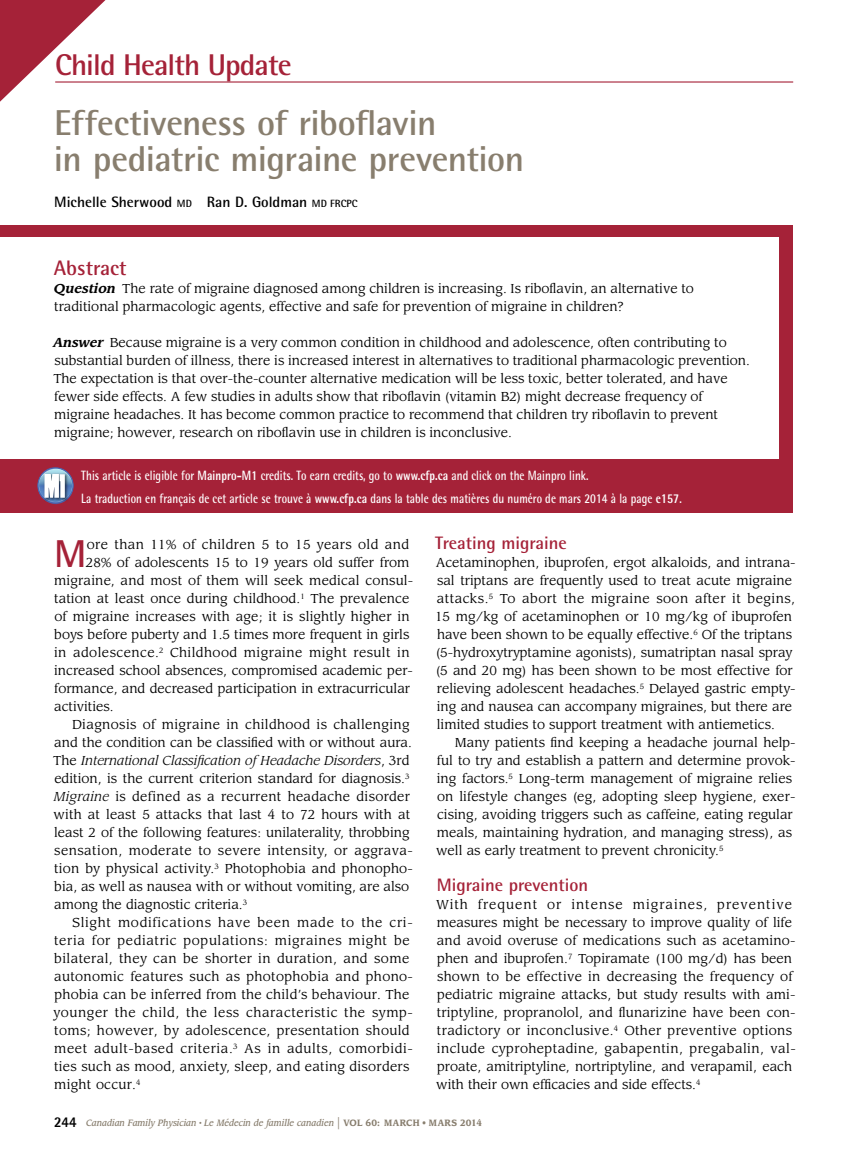
<style>
.page{position:relative;width:851px;height:1161px;background:#fff}
.page>*{position:absolute;margin:0;border:0;box-sizing:border-box;transform-origin:0 0}
.t1{font:700 38.85px "Rotis Semi Sans Std";color:#a52238}
.t2{font:700 36px/36px "Rotis Semi Sans Std";letter-spacing:-.015em;color:#887e6e}
.t3{font:700 30px "Rotis Semi Sans Std";letter-spacing:-.03em;color:#a52238}
.t4{font:700 21px "Rotis Semi Sans Std";color:#a52238}
.t5{font:700 18px "Rotis Semi Sans Std";color:#a52238}
.t6{font:700 15px "Rotis Semi Sans Std";color:#000}
.t7{font:700 13.5px/22.5px "Rotis Semi Sans Std";letter-spacing:.01em;color:#fff;scale:.8 1}
.t8{font:13.5px/13.5px "Rotis Semi Sans Std";letter-spacing:-.01em;color:#fff}
.t9{font:12.75px/18px "Leawood Std";color:#000}
.t10{font:12.75px "Leawood Std";letter-spacing:.03em;color:#000}
.t11{font:12.75px "Leawood Std";letter-spacing:.045em;color:#000}
.t12{font:12.75px "Leawood Std";letter-spacing:.025em;color:#000}
.t13{font:12.75px "Leawood Std";letter-spacing:.02em;color:#000}
.t14{font:italic 12.75px "Leawood Std";color:#000}
.t15{font:12.75px "Leawood Std";letter-spacing:.05em;color:#000}
.t16{font:italic 500 9px "Leawood Std";color:#887e6e;scale:.9 1}
.s1{font-size:10.5px}
.s2{font-weight:700;font-style:italic}
.s3{font-weight:700}
.s4{font-weight:800}
.s5{font-style:normal}
.s6{font-style:italic}
.s7{font-family:"Rotis Semi Sans Std";font-weight:800;font-style:normal;font-size:15px;color:#000}
.s8{font-weight:400;font-style:normal;font-size:15px}
.s9{font-weight:700;font-style:normal}
.s10{font-weight:400;font-style:normal}
</style>
<div class="page">
<svg style="left:0;top:0;width:106px;height:102px"></svg>
<hr style="left:55px;top:81px;width:738px;height:2px;background:#a52238">
<div style="left:0;top:225px;width:792px;height:288px;background:#a52238"></div>
<div style="left:0;top:238px;width:778px;height:221px;background:#fff"></div>
<svg style="left:38px;top:467px;width:35px;height:37px"></svg>
<h3 class="t3" style="left:55px;top:47px;width:238px">Child Health Update</h3>
<h2 class="t2" style="left:54px;top:104px;width:472px">Effectiveness of riboflavin<br>in pediatric migraine prevention</h2>
<p class="t6" style="left:54px;top:193px;width:305px">Michelle Sherwood <span class="s1">MD</span> Ran D. Goldman <span class="s1">MD FRCPC</span></p>
<h3 class="t4" style="left:54px;top:254px;width:74px">Abstract</h3>
<p class="t9" style="left:54px;top:279px;width:641px"><span class="s2">Question</span> The rate of migraine diagnosed among children is increasing. Is riboflavin, an alternative to traditional pharmacologic agents, effective and safe for prevention of migraine in children?</p>
<p class="t9" style="left:53px;top:333px;width:698px"><span class="s2">Answer</span> Because migraine is a very common condition in childhood and adolescence, often contributing to substantial burden of illness, there is increased interest in alternatives to traditional pharmacologic prevention.<br>The expectation is that over-the-counter alternative medication will be less toxic, better tolerated, and have fewer side effects. A few studies in adults show that riboflavin (vitamin B2) might decrease frequency of migraine headaches. It has become common practice to recommend that children try riboflavin to prevent migraine; however, research on riboflavin use in children is inconclusive.</p>
<p class="t8" style="left:78px;top:473px;width:293px">This article is eligible for <span class="s3">Mainpro-M1</span> credits. To earn credits, go to <span class="s3">www.cfp.ca</span> and click on the <span class="s3">Mainpro</span> link.</p>
<p class="t7" style="left:81px;top:464px;width:752px">This article is eligible for <span class="s4">Mainpro-M1</span> credits. To earn credits, go to <span class="s4">www.cfp.ca</span> and click on the Mainpro link.<br>La traduction en français de cet article se trouve à <span class="s4">www.cfp.ca</span> dans la table des matières du numéro de mars 2014 à la page <span class="s4">e157</span>.</p>
<h1 class="t1" style="left:54px;top:530px;width:34px">M</h1>
<p class="t10" style="left:87px;top:537px;width:324px">ore than 11% of children 5 to 15 years old and</p>
<p class="t9" style="left:86px;top:554px;width:325px">28% of adolescents 15 to 19 years old suffer from</p>
<p class="t9" style="left:54px;top:572px;width:360px">migraine, and most of them will seek medical consul-</p>
<p class="t9" style="left:54px;top:590px;width:357px">tation at least once during childhood.<sup>1</sup> The prevalence</p>
<p class="t9" style="left:54px;top:608px;width:357px">of migraine increases with age; it is slightly higher in</p>
<p class="t9" style="left:54px;top:626px;width:356px">boys before puberty and 1.5 times more frequent in girls</p>
<p class="t10" style="left:54px;top:645px;width:357px">in adolescence.<sup>2</sup> Childhood migraine might result in</p>
<p class="t9" style="left:54px;top:662px;width:360px">increased school absences, compromised academic per-</p>
<p class="t9" style="left:54px;top:680px;width:357px">formance, and decreased participation in extracurricular</p>
<p class="t9" style="left:54px;top:698px;width:61px">activities.</p>
<p class="t12" style="left:72px;top:717px;width:339px">Diagnosis of migraine in childhood is challenging</p>
<p class="t9" style="left:54px;top:734px;width:359px">and the condition can be classified with or without aura.</p>
<p class="t14" style="left:53px;top:753px;width:357px"><span class="s5">The</span> International Classification of Headache Disorders<span class="s5">, 3rd</span></p>
<p class="t9" style="left:54px;top:770px;width:356px">edition, is the current criterion standard for diagnosis.<sup>3</sup></p>
<p class="t12" style="left:54px;top:789px;width:358px"><span class="s6">Migraine</span> is defined as a recurrent headache disorder</p>
<p class="t9" style="left:54px;top:806px;width:358px">with at least 5 attacks that last 4 to 72 hours with at</p>
<p class="t9" style="left:54px;top:824px;width:357px">least 2 of the following features: unilaterality, throbbing</p>
<p class="t10" style="left:54px;top:843px;width:360px">sensation, moderate to severe intensity, or aggrava-</p>
<p class="t9" style="left:54px;top:860px;width:360px">tion by physical activity.<sup>3</sup> Photophobia and phonopho-</p>
<p class="t9" style="left:54px;top:878px;width:356px">bia, as well as nausea with or without vomiting, are also</p>
<p class="t9" style="left:54px;top:896px;width:194px">among the diagnostic criteria.<sup>3</sup></p>
<p class="t15" style="left:72px;top:915px;width:342px">Slight modifications have been made to the cri-</p>
<p class="t11" style="left:54px;top:933px;width:357px">teria for pediatric populations: migraines might be</p>
<p class="t10" style="left:54px;top:951px;width:356px">bilateral, they can be shorter in duration, and some</p>
<p class="t12" style="left:54px;top:969px;width:360px">autonomic features such as photophobia and phono-</p>
<p class="t13" style="left:54px;top:987px;width:356px">phobia can be inferred from the child’s behaviour. The</p>
<p class="t11" style="left:54px;top:1005px;width:361px">younger the child, the less characteristic the symp-</p>
<p class="t10" style="left:54px;top:1023px;width:357px">toms; however, by adolescence, presentation should</p>
<p class="t11" style="left:54px;top:1041px;width:360px">meet adult-based criteria.<sup>3</sup> As in adults, comorbidi-</p>
<p class="t13" style="left:54px;top:1059px;width:357px">ties such as mood, anxiety, sleep, and eating disorders</p>
<p class="t13" style="left:54px;top:1077px;width:88px">might occur.<sup>4</sup></p>
<h3 class="t5" style="left:435px;top:532px;width:133px">Treating migraine</h3>
<p class="t9" style="left:435px;top:554px;width:362px">Acetaminophen, ibuprofen, ergot alkaloids, and intrana&shy;sal triptans are frequently used to treat acute migraine attacks.<sup>5</sup> To abort the migraine soon after it begins, 15 mg/kg of acetaminophen or 10 mg/kg of ibuprofen have been shown to be equally effective.<sup>6</sup> Of the triptans (5-hydroxytryptamine agonists), sumatriptan nasal spray (5 and 20 mg) has been shown to be most effective for relieving adolescent headaches.<sup>5</sup> Delayed gastric empty&shy;ing and nausea can accompany migraines, but there are limited studies to support treatment with antiemetics.</p>
<p class="t9" style="left:436px;top:734px;width:361px;text-indent:18px">Many patients find keeping a headache journal help&shy;ful to try and establish a pattern and determine provok&shy;ing factors.<sup>5</sup> Long-term management of migraine relies on lifestyle changes (eg, adopting sleep hygiene, exer&shy;cising, avoiding triggers such as caffeine, eating regular meals, maintaining hydration, and managing stress), as well as early treatment to prevent chronicity.<sup>5</sup></p>
<h3 class="t5" style="left:437px;top:874px;width:153px">Migraine prevention</h3>
<p class="t9" style="left:436px;top:896px;width:361px">With frequent or intense migraines, preventive measures might be necessary to improve quality of life and avoid overuse of medications such as acetamino&shy;phen and ibuprofen.<sup>7</sup> Topiramate (100 mg/d) has been shown to be effective in decreasing the frequency of pediatric migraine attacks, but study results with ami&shy;triptyline, propranolol, and flunarizine have been con&shy;tradictory or inconclusive.<sup>4</sup> Other preventive options include cyproheptadine, gabapentin, pregabalin, val&shy;proate, amitriptyline, nortriptyline, and verapamil, each with their own efficacies and side effects.<sup>4</sup></p>
<p class="t16" style="left:54px;top:1118px;width:477px"><span class="s7">244</span> Canadian Family Physician <sup>•</sup> Le Médecin de famille canadien <span class="s8">|</span> <span class="s9">VOL 60: MARCH</span> <span class="s10">•</span> <span class="s9">MARS 2014</span></p>
</div>
